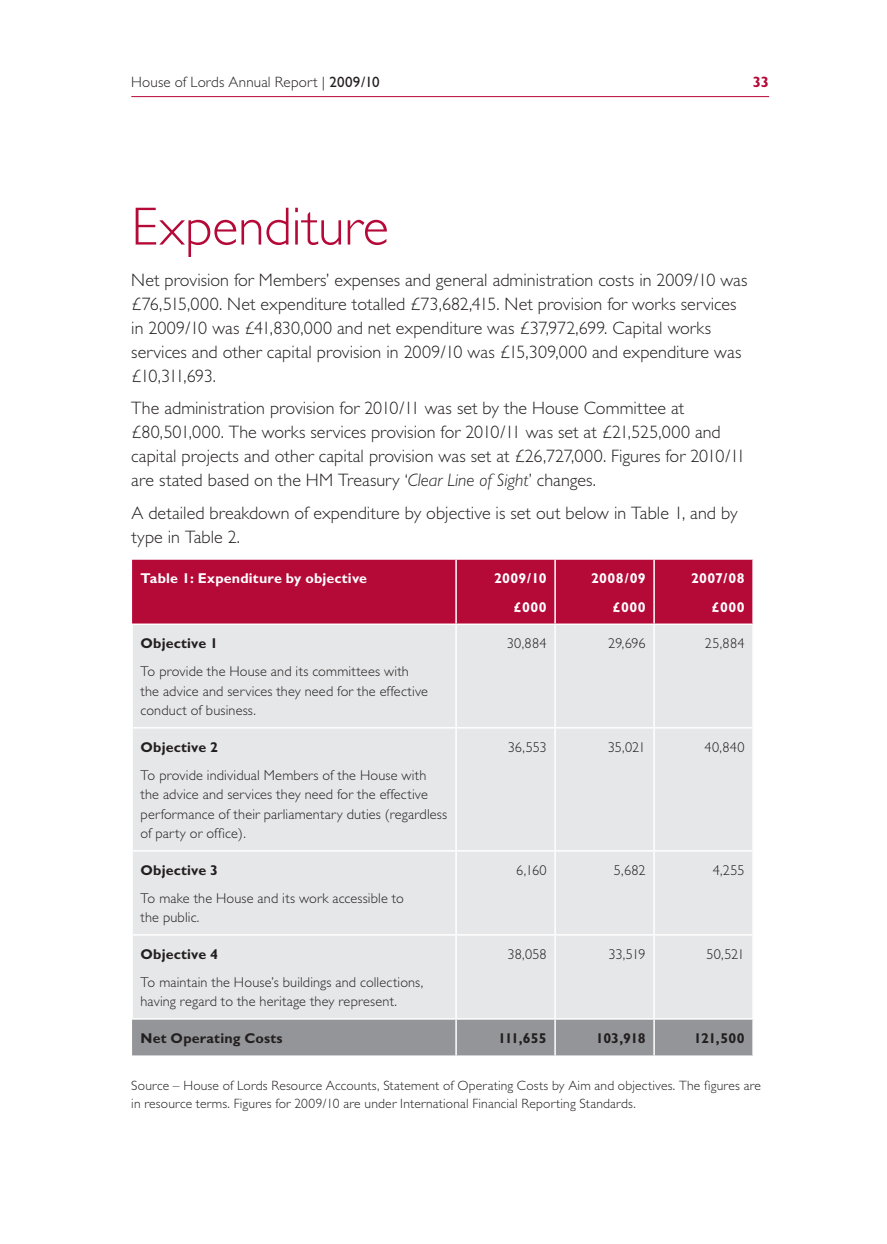
<style>
.page{position:relative;width:887px;height:1244px;background:#fff}
.page>*{position:absolute;margin:0;border:0;box-sizing:border-box;transform-origin:0 0}
.t1{font:300 54px "Gill Sans";color:#b50938}
.t2{font:300 18px/24px "Gill Sans";color:#231f20}
.t3{font:300 15px "Gill Sans";letter-spacing:.01em;color:#231f20}
.t4{font:700 15px "Gill Sans";color:#b50938}
.t5{font:300 14.25px/19.5px "Gill Sans";letter-spacing:.01em;color:#231f20}
.t6{font:700 14.25px "Gill Sans";letter-spacing:.01em;color:#231f20}
.t7{font:700 14.25px/28px "Gill Sans";letter-spacing:.015em;color:#fff;text-align:right}
.t8{font:300 13.5px/18px "Gill Sans";letter-spacing:.015em;color:#231f20}
.s1{font-weight:400}
.s2{font-style:italic}
</style>
<div class="page">
<hr style="left:131px;top:96px;width:638px;height:1px;background:#b50938">
<div style="left:132px;top:559px;width:620px;height:64px;background:#b50938"></div>
<div style="left:133px;top:625px;width:619px;height:393px;background:#e6e7e8"></div>
<div style="left:132px;top:1019px;width:620px;height:36px;background:#939598"></div>
<hr style="left:455px;top:559px;width:2px;height:64px;background:#fff">
<hr style="left:554px;top:559px;width:2px;height:64px;background:#fff">
<hr style="left:653px;top:559px;width:2px;height:64px;background:#fff">
<hr style="left:455px;top:625px;width:2px;height:102px;background:#fff">
<hr style="left:554px;top:625px;width:2px;height:102px;background:#fff">
<hr style="left:653px;top:625px;width:2px;height:102px;background:#fff">
<hr style="left:131px;top:727px;width:325px;height:1px;background:#fff">
<hr style="left:456px;top:727px;width:99px;height:1px;background:#fff">
<hr style="left:455px;top:728px;width:2px;height:122px;background:#fff">
<hr style="left:555px;top:727px;width:99px;height:1px;background:#fff">
<hr style="left:554px;top:728px;width:2px;height:122px;background:#fff">
<hr style="left:654px;top:727px;width:100px;height:1px;background:#fff">
<hr style="left:653px;top:728px;width:2px;height:122px;background:#fff">
<hr style="left:131px;top:850px;width:325px;height:1px;background:#fff">
<hr style="left:456px;top:850px;width:99px;height:1px;background:#fff">
<hr style="left:455px;top:851px;width:2px;height:83px;background:#fff">
<hr style="left:555px;top:850px;width:99px;height:1px;background:#fff">
<hr style="left:554px;top:851px;width:2px;height:83px;background:#fff">
<hr style="left:654px;top:850px;width:100px;height:1px;background:#fff">
<hr style="left:653px;top:851px;width:2px;height:83px;background:#fff">
<hr style="left:131px;top:934px;width:325px;height:1px;background:#fff">
<hr style="left:456px;top:934px;width:99px;height:1px;background:#fff">
<hr style="left:455px;top:935px;width:2px;height:83px;background:#fff">
<hr style="left:555px;top:934px;width:99px;height:1px;background:#fff">
<hr style="left:554px;top:935px;width:2px;height:83px;background:#fff">
<hr style="left:654px;top:934px;width:100px;height:1px;background:#fff">
<hr style="left:653px;top:935px;width:2px;height:83px;background:#fff">
<hr style="left:455px;top:1019px;width:2px;height:36px;background:#fff">
<hr style="left:554px;top:1019px;width:2px;height:36px;background:#fff">
<hr style="left:653px;top:1019px;width:2px;height:36px;background:#fff">
<p class="t3" style="left:131px;top:77px;width:250px">House of Lords Annual Report | <span class="s1">2009/10</span></p>
<p class="t4" style="left:753px;top:77px;width:18px">33</p>
<h1 class="t1" style="left:131px;top:208px;width:259px">Expenditure</h1>
<p class="t2" style="left:131px;top:269px;width:618px">Net provision for Members’ expenses and general administration costs in 2009/10 was £76,515,000. Net expenditure totalled £73,682,415. Net provision for works services in 2009/10 was £41,830,000 and net expenditure was £37,972,699. Capital works services and other capital provision in 2009/10 was £15,309,000 and expenditure was £10,311,693.</p>
<p class="t2" style="left:131px;top:398px;width:616px">The administration provision for 2010/11 was set by the House Committee at £80,501,000. The works services provision for 2010/11 was set at £21,525,000 and capital projects and other capital provision was set at £26,727,000. Figures for 2010/11 are stated based on the HM Treasury ‘<span class="s2">Clear Line of Sight</span>’ changes.</p>
<p class="t2" style="left:131px;top:502px;width:608px">A detailed breakdown of expenditure by objective is set out below in Table 1, and by type in Table 2.</p>
<p class="t7" style="left:141px;top:566px;width:228px">Table 1: Expenditure by objective</p>
<p class="t7" style="left:494px;top:566px;width:54px">2009/10 £000</p>
<p class="t7" style="left:591px;top:566px;width:56px">2008/09 £000</p>
<p class="t7" style="left:691px;top:566px;width:55px">2007/08 £000</p>
<p class="t6" style="left:141px;top:638px;width:79px">Objective 1</p>
<p class="t5" style="left:141px;top:663px;width:289px">To provide the House and its committees with the advice and services they need for the effective conduct of business.</p>
<p class="t5" style="left:507px;top:635px;width:41px">30,884</p>
<p class="t5" style="left:608px;top:635px;width:39px">29,696</p>
<p class="t5" style="left:705px;top:635px;width:41px">25,884</p>
<p class="t6" style="left:141px;top:741px;width:79px">Objective 2</p>
<p class="t5" style="left:141px;top:766px;width:308px">To provide individual Members of the House with the advice and services they need for the effective performance of their parliamentary duties (regardless of party or office).</p>
<p class="t6" style="left:141px;top:864px;width:79px">Objective 3</p>
<p class="t5" style="left:141px;top:889px;width:265px">To make the House and its work accessible to the public.</p>
<p class="t6" style="left:141px;top:948px;width:79px">Objective 4</p>
<p class="t5" style="left:141px;top:973px;width:284px">To maintain the House’s buildings and collections, having regard to the heritage they represent.</p>
<p class="t5" style="left:508px;top:738px;width:40px">36,553</p>
<p class="t5" style="left:608px;top:738px;width:39px">35,021</p>
<p class="t5" style="left:705px;top:738px;width:41px">40,840</p>
<p class="t5" style="left:516px;top:861px;width:32px">6,160</p>
<p class="t5" style="left:614px;top:861px;width:33px">5,682</p>
<p class="t5" style="left:713px;top:861px;width:33px">4,255</p>
<p class="t5" style="left:507px;top:945px;width:41px">38,058</p>
<p class="t5" style="left:609px;top:945px;width:38px">33,519</p>
<p class="t5" style="left:707px;top:945px;width:39px">50,521</p>
<p class="t6" style="left:141px;top:1032px;width:143px">Net Operating Costs</p>
<p class="t6" style="left:498px;top:1032px;width:50px">111,655</p>
<p class="t6" style="left:596px;top:1032px;width:51px">103,918</p>
<p class="t6" style="left:694px;top:1032px;width:52px">121,500</p>
<p class="t8" style="left:131px;top:1078px;width:631px">Source – House of Lords Resource Accounts, Statement of Operating Costs by Aim and objectives. The figures are in resource terms. Figures for 2009/10 are under International Financial Reporting Standards.</p>
</div>
